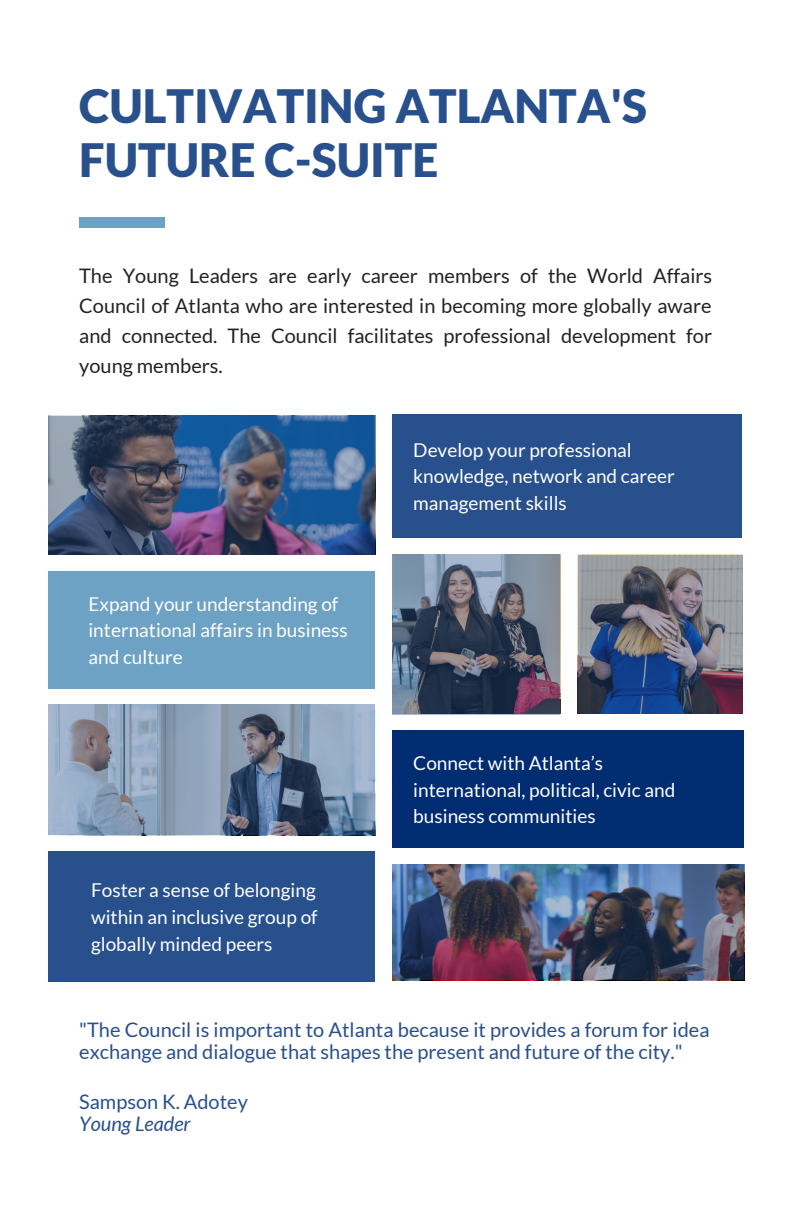
<style>
.page{position:relative;width:792px;height:1224px;background:#fff}
.page>*{position:absolute;margin:0;border:0;box-sizing:border-box;transform-origin:0 0}
.t1{font:900 46px/54px "Lato";color:#28508c}
.t2{font:20px/30px "Lato";color:#222;text-align:justify}
.t3{font:20px/22.4px "Lato";color:#28508c}
.t4{font:italic 20px "Lato";color:#28508c}
.t5{font:19px/26.6px "Lato";color:#fff}
</style>
<div class="page">
<div style="left:79px;top:217px;width:86px;height:11px;background:#6da2c4"></div>
<div style="left:392px;top:414px;width:350px;height:124px;background:#28508c"></div>
<div style="left:48px;top:572px;width:327px;height:116px;background:#6da2c4"></div>
<div style="left:392px;top:731px;width:351px;height:117px;background:#002d72"></div>
<div style="left:48px;top:852px;width:327px;height:130px;background:#28508c"></div>
<img style="left:48px;top:416px;width:327px;height:139px">
<svg style="left:48px;top:705px;width:327px;height:130px;background:#7f91a9"></svg>
<img style="left:392px;top:865px;width:352px;height:115px">
<svg style="left:393px;top:555px;width:167px;height:159px;background:#596276"></svg>
<svg style="left:578px;top:555px;width:165px;height:159px;background:#62697f"></svg>
<p class="t1" style="left:79px;top:78px;width:569px">CULTIVATING ATLANTA'S<br>FUTURE C-SUITE</p>
<p class="t2" style="left:79px;top:261px;width:635px">The Young Leaders are early career members of the World Affairs Council of Atlanta who are interested in becoming more globally aware and connected. The Council facilitates professional development for young members.</p>
<p class="t5" style="left:88px;top:590px;width:261px">Expand your understanding of international affairs in business and culture</p>
<p class="t5" style="left:91px;top:877px;width:228px;text-align:justify">Foster a sense of belonging within an inclusive group of globally minded peers</p>
<p class="t5" style="left:413px;top:436px;width:263px">Develop your professional knowledge, network and career management skills</p>
<p class="t5" style="left:413px;top:749px;width:264px">Connect with Atlanta’s international, political, civic and business communities</p>
<p class="t3" style="left:79px;top:1018px;width:632px">"The Council is important to Atlanta because it provides a forum for idea exchange and dialogue that shapes the present and future of the city."</p>
<p class="t3" style="left:79px;top:1090px;width:170px">Sampson K. Adotey</p>
<p class="t4" style="left:79px;top:1112px;width:113px">Young Leader</p>
</div>
